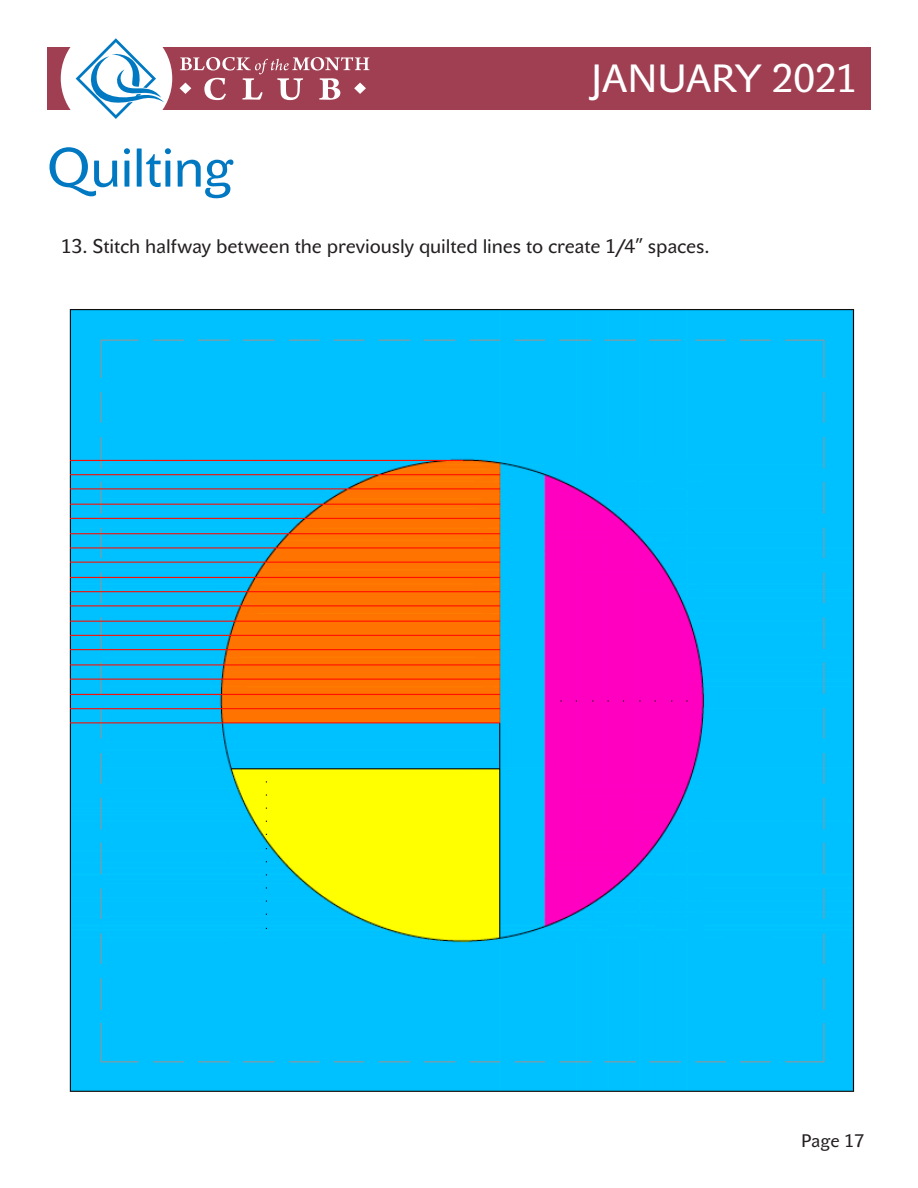
<style>
.page{position:relative;width:918px;height:1188px;background:#fff}
.page>*{position:absolute;margin:0;border:0;box-sizing:border-box;transform-origin:0 0}
.Page_title{font:54px "John Sans Text Pro";letter-spacing:-.015em;color:#0079c2}
.t1{font:39px "John Sans Text Pro";letter-spacing:.005em;color:#fff}
.t2{font:19.5px "John Sans Text Pro";letter-spacing:-.005em;color:#231f20}
.t3{font:18px "John Sans Text Pro";color:#231f20}
</style>
<div class="page">
<div style="left:47px;top:47px;width:824px;height:62px;background:#a03f51"></div>
<div style="left:61px;top:23px;width:111px;height:111px;background:#fff;border-radius:50%"></div>
<svg style="left:76px;top:38px;width:88px;height:81px"></svg>
<svg style="left:180px;top:57px;width:190px;height:43px"></svg>
<img style="left:69px;top:309px;width:786px;height:783px">
<p class="Page_title" style="left:46px;top:137px;width:188px">Quilting</p>
<h2 class="t1" style="left:591px;top:56px;width:268px">JANUARY 2021</h2>
<p class="t2" style="left:61px;top:235px;width:651px">13. Stitch halfway between the previously quilted lines to create 1/4” spaces.</p>
<p class="t3" style="left:801px;top:1130px;width:64px">Page 17</p>
</div>
